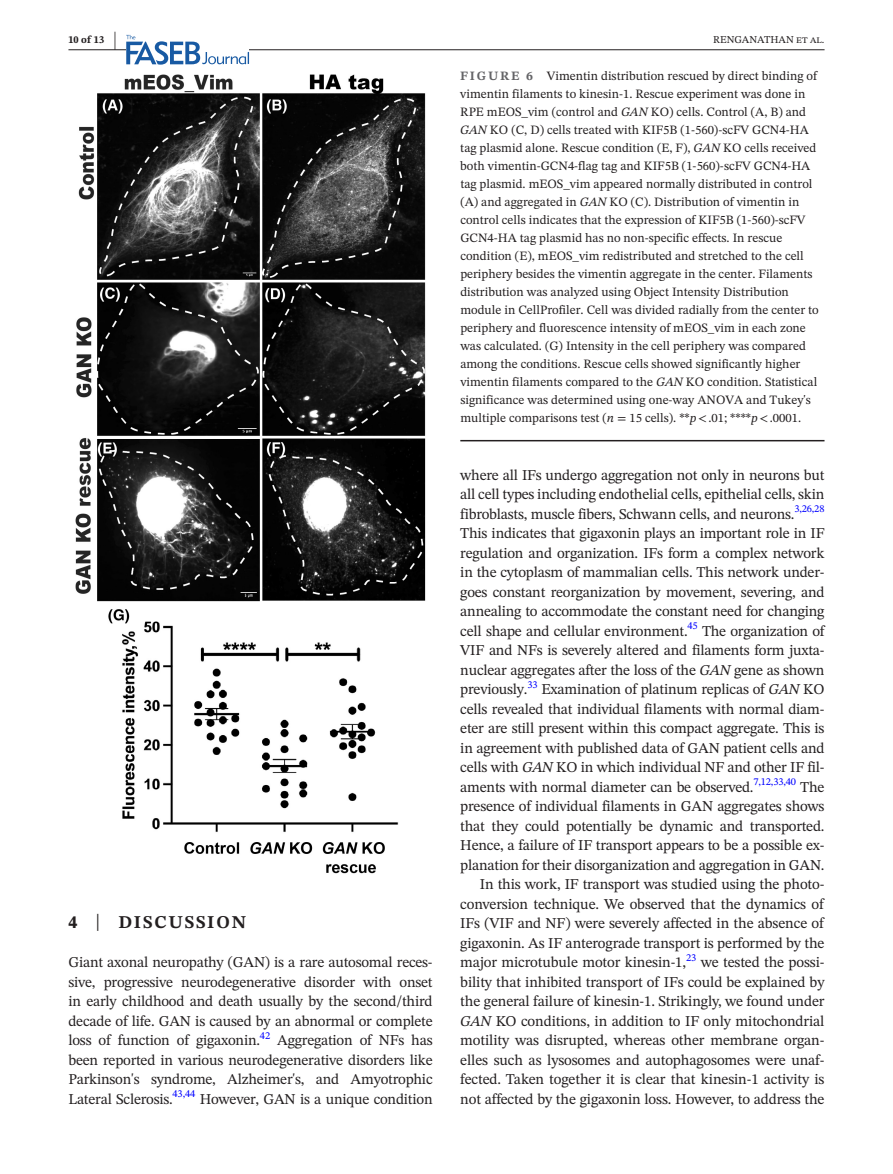
<style>
.page{position:relative;width:893px;height:1174px;background:#fff}
.page>*{position:absolute;margin:0;border:0;box-sizing:border-box;transform-origin:0 0}
.t1{font:700 18px "STIX Two Text";letter-spacing:.1em;color:#231f20}
.t2{font:15px/19.5px "STIX Two Text";letter-spacing:-.015em;color:#231f20;text-align:justify}
.t3{font:12.75px/18px "STIX Two Text";color:#231f20}
.t4{font:10.5px "STIX Two Text";letter-spacing:-.015em;color:#00f}
.t5{font:10.5px "STIX Two Text";color:#231f20}
.t6{font:700 10.5px "STIX Two Text";color:#231f20}
.s1{font-size:21px}
.s2{font-weight:400;font-size:23.7px}
.s3{font-weight:700;color:#636366}
.s4{font-style:italic}
.s5{font-family:"STIX"}
</style>
<div class="page">
<hr style="left:68px;top:49px;width:756px;height:1px;background:#231f20">
<svg style="left:126px;top:35px;width:123px;height:30px"></svg>
<hr style="left:460px;top:440px;width:364px;height:1px;background:#231f20">
<img style="left:75px;top:74px;width:351px;height:800px">
<p class="t6" style="left:68px;top:32px;width:50px">10 of 13 <span class="s1">|</span></p>
<p class="t5" style="left:713px;top:32px;width:113px">RENGANATHAN et al.</p>
<p class="t1" style="left:68px;top:909px;width:179px">4 <span class="s2">|</span> DISCUSSION</p>
<p class="t2" style="left:68px;top:952px;width:366px">Giant axonal neuropathy (GAN) is a rare autosomal reces&shy;sive, progressive neurodegenerative disorder with onset in early childhood and death usually by the second/third decade of life. GAN is caused by an abnormal or complete loss of function of gigaxonin.</p>
<p class="t4" style="left:260px;top:1027px;width:12px">42</p>
<p class="t2" style="left:68px;top:1030px;width:366px;text-indent:209px">Aggregation of NFs has been reported in various neurodegenerative disorders like Parkinson's syndrome, Alzheimer's, and Amyotrophic Lateral Sclerosis.</p>
<p class="t4" style="left:173px;top:1086px;width:24px">43,44</p>
<p class="t2" style="left:200px;top:1089px;width:234px">However, GAN is a unique condition</p>
<p class="t3" style="left:460px;top:66px;width:360px"><span class="s3">FIGURE 6</span> Vimentin distribution rescued by direct binding of vimentin filaments to kinesin-1. Rescue experiment was done in RPE mEOS_vim (control and <span class="s4">GAN</span> KO) cells. Control (A, B) and <span class="s4">GAN</span> KO (C, D) cells treated with KIF5B (1-560)-scFV GCN4-HA tag plasmid alone. Rescue condition (E, F), <span class="s4">GAN</span> KO cells received both vimentin-GCN4-flag tag and KIF5B (1-560)-scFV GCN4-HA tag plasmid. mEOS_vim appeared normally distributed in control (A) and aggregated in <span class="s4">GAN</span> KO (C). Distribution of vimentin in control cells indicates that the expression of KIF5B (1-560)-scFV GCN4-HA tag plasmid has no non-specific effects. In rescue condition (E), mEOS_vim redistributed and stretched to the cell periphery besides the vimentin aggregate in the center. Filaments distribution was analyzed using Object Intensity Distribution module in CellProfiler. Cell was divided radially from the center to periphery and fluorescence intensity of mEOS_vim in each zone was calculated. (G) Intensity in the cell periphery was compared among the conditions. Rescue cells showed significantly higher vimentin filaments compared to the <span class="s4">GAN</span> KO condition. Statistical significance was determined using one-way ANOVA and Tukey's multiple comparisons test (<span class="s4">n</span> <span class="s5">=</span> 15 cells). **<span class="s4">p</span><span class="s5">&lt;</span>.01; ****<span class="s4">p</span><span class="s5">&lt;</span>.0001.</p>
<p class="t2" style="left:460px;top:465px;width:366px">where all IFs undergo aggregation not only in neurons but all cell types including endothelial cells, epithelial cells, skin fibroblasts, muscle fibers, Schwann cells, and neurons.</p>
<p class="t4" style="left:794px;top:501px;width:32px">3,26,28</p>
<p class="t2" style="left:460px;top:523px;width:366px">This indicates that gigaxonin plays an important role in IF regulation and organization. IFs form a complex network in the cytoplasm of mammalian cells. This network under&shy;goes constant reorganization by movement, severing, and annealing to accommodate the constant need for changing cell shape and cellular environment.</p>
<p class="t4" style="left:687px;top:618px;width:12px">45</p>
<p class="t2" style="left:460px;top:621px;width:366px;text-indent:242px">The organization of VIF and NFs is severely altered and filaments form juxta&shy;nuclear aggregates after the loss of the <span class="s4">GAN</span> gene as shown previously.</p>
<p class="t4" style="left:527px;top:676px;width:12px">33</p>
<p class="t2" style="left:460px;top:679px;width:366px;text-indent:81px">Examination of platinum replicas of <span class="s4">GAN</span> KO cells revealed that individual filaments with normal diam&shy;eter are still present within this compact aggregate. This is in agreement with published data of GAN patient cells and cells with <span class="s4">GAN</span> KO in which individual NF and other IF fil&shy;aments with normal diameter can be observed.</p>
<p class="t4" style="left:753px;top:774px;width:44px">7,12,33,40</p>
<p class="t2" style="left:800px;top:777px;width:26px">The</p>
<p class="t2" style="left:460px;top:796px;width:366px">presence of individual filaments in GAN aggregates shows</p>
<p class="t2" style="left:460px;top:816px;width:366px">that they could potentially be dynamic and transported.</p>
<p class="t2" style="left:460px;top:835px;width:366px">Hence, a failure of IF transport appears to be a possible ex-</p>
<p class="t2" style="left:460px;top:855px;width:366px">planation for their disorganization and aggregation in GAN.</p>
<p class="t2" style="left:480px;top:874px;width:346px">In this work, IF transport was studied using the photo-</p>
<p class="t2" style="left:460px;top:894px;width:365px">conversion technique. We observed that the dynamics of</p>
<p class="t2" style="left:460px;top:913px;width:365px">IFs (VIF and NF) were severely affected in the absence of</p>
<p class="t2" style="left:460px;top:933px;width:366px">gigaxonin. As IF anterograde transport is performed by the</p>
<p class="t2" style="left:460px;top:952px;width:227px">major microtubule motor kinesin-1,</p>
<p class="t4" style="left:686px;top:949px;width:12px">23</p>
<p class="t2" style="left:460px;top:952px;width:366px;text-indent:240px">we tested the possi&shy;bility that inhibited transport of IFs could be explained by the general failure of kinesin-1. Strikingly, we found under <span class="s4">GAN</span> KO conditions, in addition to IF only mitochondrial motility was disrupted, whereas other membrane organ&shy;elles such as lysosomes and autophagosomes were unaf&shy;fected. Taken together it is clear that kinesin-1 activity is not affected by the gigaxonin loss. However, to address the</p>
</div>
